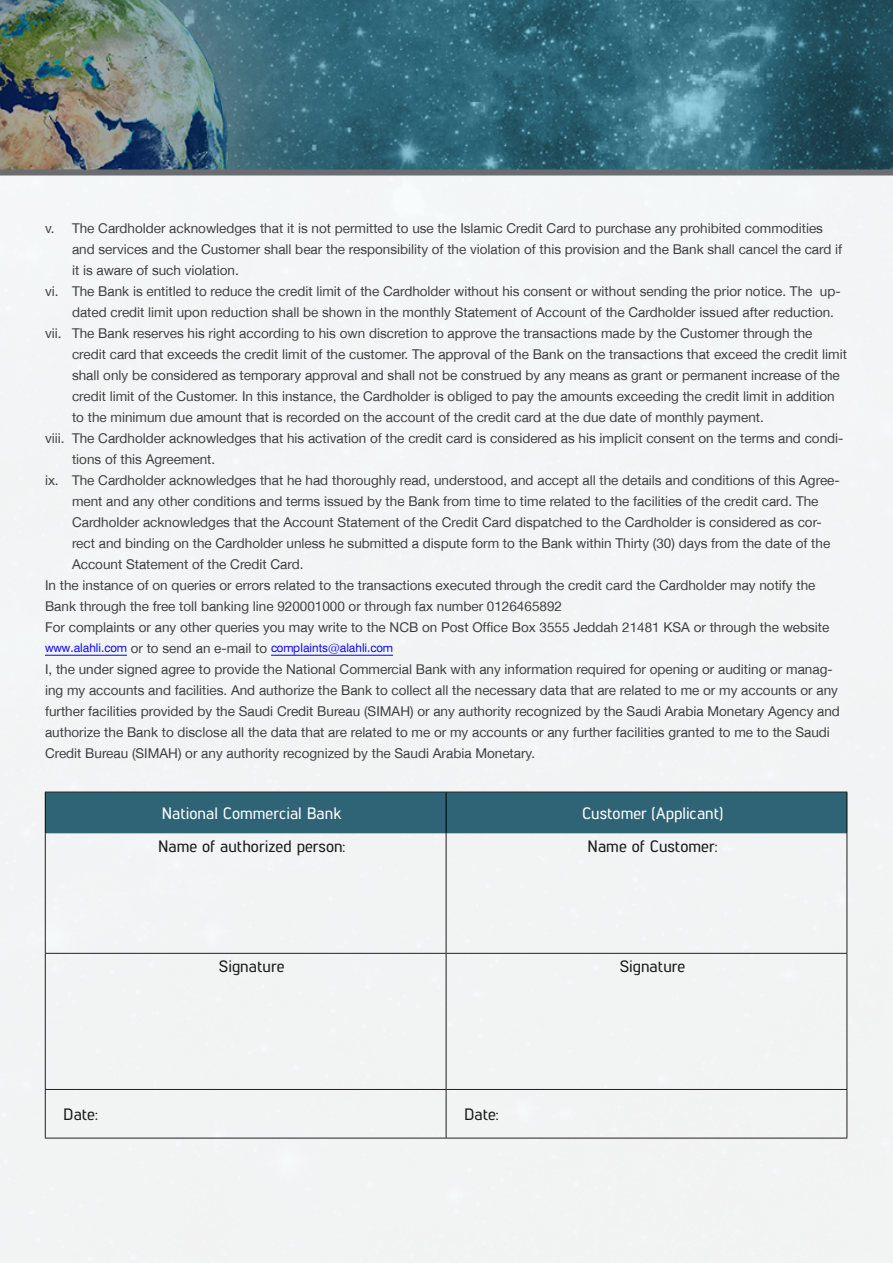
<style>
.page{position:relative;width:893px;height:1263px;background:#fff}
.page>*{position:absolute;margin:0;border:0;box-sizing:border-box;transform-origin:0 0}
.t1{font:500 16.5px "Lintel";color:#1a1a1a}
.t2{font:500 16.5px "Lintel";color:#fff}
.Body{font:13.5px/21px "Helvetica Neue LT Arabic";color:#3e3e3f}
.s1{font-family:"Hacen Liner Printout";color:#00f}
</style>
<div class="page">
<img style="left:0;top:0;width:893px;height:170px">
<div style="left:0;top:173px;width:893px;height:1090px;background:#f3f4f4"></div>
<div style="left:0;top:170px;width:893px;height:6px;background:#6c6d70"></div>
<hr style="left:45px;top:655px;width:82px;height:1px;background:#00f">
<hr style="left:271px;top:655px;width:122px;height:1px;background:#00f">
<div style="left:46px;top:793px;width:800px;height:40px;background:#2e6475"></div>
<hr style="left:446px;top:792px;width:1px;height:41px;background:#000">
<hr style="left:446px;top:833px;width:1px;height:120px;background:#231f20">
<hr style="left:45px;top:953px;width:401px;height:1px;background:#231f20">
<hr style="left:446px;top:953px;width:401px;height:1px;background:#231f20">
<hr style="left:446px;top:954px;width:1px;height:135px;background:#231f20">
<hr style="left:45px;top:1089px;width:401px;height:1px;background:#231f20">
<hr style="left:446px;top:1089px;width:401px;height:1px;background:#231f20">
<hr style="left:446px;top:1090px;width:1px;height:48px;background:#231f20">
<hr style="left:846px;top:833px;width:1px;height:120px;background:#231f20">
<hr style="left:846px;top:954px;width:1px;height:135px;background:#231f20">
<hr style="left:846px;top:1090px;width:1px;height:48px;background:#231f20">
<hr style="left:446px;top:1138px;width:401px;height:1px;background:#231f20">
<hr style="left:45px;top:833px;width:1px;height:120px;background:#231f20">
<hr style="left:45px;top:954px;width:1px;height:135px;background:#231f20">
<hr style="left:45px;top:792px;width:401px;height:1px;background:#231f20">
<hr style="left:446px;top:792px;width:401px;height:1px;background:#231f20">
<hr style="left:45px;top:1090px;width:1px;height:48px;background:#231f20">
<hr style="left:45px;top:1138px;width:401px;height:1px;background:#231f20">
<hr style="left:45px;top:792px;width:1px;height:41px;background:#000">
<hr style="left:846px;top:792px;width:1px;height:41px;background:#000">
<p class="Body" style="left:72px;top:218px;width:772px;text-indent:-27px">v. The Cardholder acknowledges that it is not permitted to use the Islamic Credit Card to purchase any prohibited commodities and services and the Customer shall bear the responsibility of the violation of this provision and the Bank shall cancel the card if it is aware of such violation.</p>
<p class="Body" style="left:72px;top:281px;width:770px;text-indent:-27px">vi. The Bank is entitled to reduce the credit limit of the Cardholder without his consent or without sending the prior notice. The up&shy;dated credit limit upon reduction shall be shown in the monthly Statement of Account of the Cardholder issued after reduction.</p>
<p class="Body" style="left:72px;top:323px;width:776px;text-indent:-27px">vii. The Bank reserves his right according to his own discretion to approve the transactions made by the Customer through the credit card that exceeds the credit limit of the customer. The approval of the Bank on the transactions that exceed the credit limit shall only be considered as temporary approval and shall not be construed by any means as grant or permanent increase of the credit limit of the Customer. In this instance, the Cardholder is obliged to pay the amounts exceeding the credit limit in addition to the minimum due amount that is recorded on the account of the credit card at the due date of monthly payment.</p>
<p class="Body" style="left:72px;top:428px;width:773px;text-indent:-27px">viii. The Cardholder acknowledges that his activation of the credit card is considered as his implicit consent on the terms and condi&shy;tions of this Agreement.</p>
<p class="Body" style="left:72px;top:470px;width:769px;text-indent:-27px">ix. The Cardholder acknowledges that he had thoroughly read, understood, and accept all the details and conditions of this Agree&shy;ment and any other conditions and terms issued by the Bank from time to time related to the facilities of the credit card. The Cardholder acknowledges that the Account Statement of the Credit Card dispatched to the Cardholder is considered as cor&shy;rect and binding on the Cardholder unless he submitted a dispute form to the Bank within Thirty (30) days from the date of the Account Statement of the Credit Card.</p>
<p class="Body" style="left:45px;top:575px;width:772px">In the instance of on queries or errors related to the transactions executed through the credit card the Cardholder may notify the<br>Bank through the free toll banking line 920001000 or through fax number 0126465892</p>
<p class="Body" style="left:45px;top:617px;width:786px">For complaints or any other queries you may write to the NCB on Post Office Box 3555 Jeddah 21481 KSA or through the website <span class="s1">www.alahli.com</span> or to send an e-mail to <span class="s1">complaints@alahli.com</span></p>
<p class="Body" style="left:45px;top:659px;width:796px">I, the under signed agree to provide the National Commercial Bank with any information required for opening or auditing or manag&shy;ing my accounts and facilities. And authorize the Bank to collect all the necessary data that are related to me or my accounts or any further facilities provided by the Saudi Credit Bureau (SIMAH) or any authority recognized by the Saudi Arabia Monetary Agency and authorize the Bank to disclose all the data that are related to me or my accounts or any further facilities granted to me to the Saudi Credit Bureau (SIMAH) or any authority recognized by the Saudi Arabia Monetary.</p>
<p class="t2" style="left:162px;top:802px;width:181px">National Commercial Bank</p>
<p class="t2" style="left:582px;top:802px;width:142px">Customer (Applicant)</p>
<p class="t1" style="left:158px;top:834px;width:189px">Name of authorized person:</p>
<p class="t1" style="left:588px;top:834px;width:131px">Name of Customer:</p>
<p class="t1" style="left:219px;top:954px;width:67px">Signature</p>
<p class="t1" style="left:620px;top:954px;width:67px">Signature</p>
<p class="t1" style="left:63px;top:1103px;width:36px">Date:</p>
<p class="t1" style="left:464px;top:1103px;width:36px">Date:</p>
</div>
